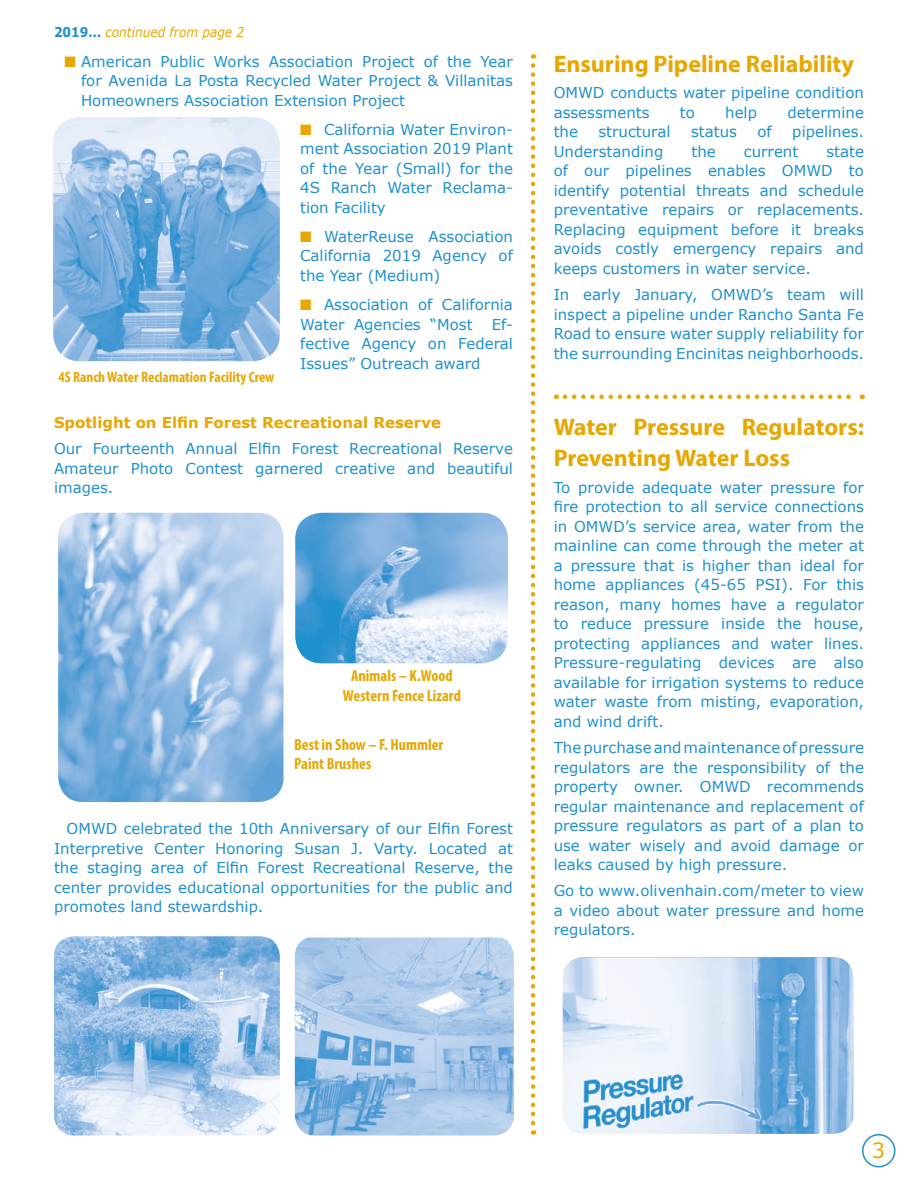
<style>
.page{position:relative;width:918px;height:1188px;background:#fff}
.page>*{position:absolute;margin:0;border:0;box-sizing:border-box;transform-origin:0 0}
.t1{font:700 24px/31.5px "Myriad Pro";color:#e7a700}
.t2{font:21px "Verdana";color:#e7a700}
.t3{font:700 condensed 16.2px/19.4px "Myriad Pro";color:#e7a700;text-align:center}
.t4{font:15px/19.5px "Verdana";color:#1e90ce;text-align:justify}
.t5{font:700 15px "Verdana";color:#e7a700}
.t6{font:700 condensed 15px "Myriad Pro";color:#e7a700}
.t7{font:italic 13.5px "Verdana";color:#e7a700;scale:.9 1}
.s1{font-weight:700;font-style:normal;color:#1e90ce}
.s2{color:#e7a700}
</style>
<div class="page">
<div style="left:862px;top:1134px;width:33px;height:33px;border:2px solid #1e90ce;border-radius:50%"></div>
<svg style="left:531px;top:65px;width:4px;height:1070px"></svg>
<img style="left:53px;top:117px;width:227px;height:244px">
<img style="left:58px;top:513px;width:226px;height:289px">
<img style="left:295px;top:513px;width:213px;height:150px">
<svg style="left:565px;top:395px;width:298px;height:4px"></svg>
<img style="left:563px;top:957px;width:291px;height:177px">
<img style="left:54px;top:936px;width:226px;height:200px">
<img style="left:295px;top:938px;width:219px;height:198px">
<p class="t7" style="left:54px;top:24px;width:213px"><span class="s1">2019…</span> continued from page 2</p>
<p class="t4" style="left:81px;top:51px;width:434px;text-indent:-16px"><span class="s2">■</span> American Public Works Association Project of the Year for Avenida La Posta Recycled Water Project &amp; Villanitas Homeowners Association Extension Project</p>
<p class="t4" style="left:300px;top:119px;width:214px"><span class="s2">■</span> California Water Environ&shy;ment Association 2019 Plant of the Year (Small) for the 4S Ranch Water Reclama&shy;tion Facility</p>
<p class="t4" style="left:300px;top:227px;width:214px"><span class="s2">■</span> WaterReuse Association California 2019 Agency of the Year (Medium)</p>
<p class="t4" style="left:300px;top:295px;width:214px"><span class="s2">■</span> Association of California<br>Water Agencies “Most</p>
<p class="t4" style="left:300px;top:314px;width:214px;text-indent:192px">Ef&shy;fective Agency on Federal Issues” Outreach award</p>
<p class="t6" style="left:58px;top:367px;width:218px">4S Ranch Water Reclamation Facility Crew</p>
<p class="t5" style="left:54px;top:412px;width:389px">Spotlight on Elfin Forest Recreational Reserve</p>
<p class="t4" style="left:54px;top:439px;width:461px">Our Fourteenth Annual Elfin Forest Recreational Reserve Amateur Photo Contest garnered creative and beautiful images.</p>
<p class="t3" style="left:343px;top:666px;width:119px">Animals – K.Wood<br>Western Fence Lizard</p>
<p class="t3" style="left:294px;top:734px;width:151px;text-align:left">Best in Show – F. Hummler<br>Paint Brushes</p>
<p class="t4" style="left:54px;top:819px;width:461px;text-indent:13px">OMWD celebrated the 10th Anniversary of our Elfin Forest Interpretive Center Honoring Susan J. Varty. Located at the staging area of Elfin Forest Recreational Reserve, the center provides educational opportunities for the public and promotes land stewardship.</p>
<h1 class="t1" style="left:554px;top:47px;width:302px">Ensuring Pipeline Reliability</h1>
<p class="t4" style="left:554px;top:83px;width:312px">OMWD conducts water pipeline condition assessments</p>
<p class="t4" style="left:680px;top:102px;width:17px">to</p>
<p class="t4" style="left:725px;top:102px;width:33px">help</p>
<p class="t4" style="left:787px;top:102px;width:78px">determine</p>
<p class="t4" style="left:554px;top:122px;width:26px">the</p>
<p class="t4" style="left:598px;top:122px;width:74px">structural</p>
<p class="t4" style="left:691px;top:122px;width:47px">status</p>
<p class="t4" style="left:757px;top:122px;width:16px">of</p>
<p class="t4" style="left:792px;top:122px;width:73px">pipelines.</p>
<p class="t4" style="left:554px;top:141px;width:111px">Understanding</p>
<p class="t4" style="left:691px;top:141px;width:26px">the</p>
<p class="t4" style="left:744px;top:141px;width:56px">current</p>
<p class="t4" style="left:554px;top:141px;width:312px;text-indent:273px">state of our pipelines enables OMWD to identify potential threats and schedule preventative repairs or replacements.<br>Replacing equipment before it breaks avoids costly emergency repairs and keeps customers in water service.</p>
<p class="t4" style="left:554px;top:285px;width:312px">In early January, OMWD’s team will inspect a pipeline under Rancho Santa Fe Road to ensure water supply reliability for the surrounding Encinitas neighborhoods.</p>
<h1 class="t1" style="left:554px;top:410px;width:312px">Water Pressure Regulators:<br>Preventing Water Loss</h1>
<p class="t4" style="left:554px;top:477px;width:312px">To provide adequate water pressure for fire protection to all service connections in OMWD’s service area, water from the mainline can come through the meter at a pressure that is higher than ideal for home appliances (45-65 PSI). For this reason, many homes have a regulator to reduce pressure inside the house, protecting appliances and water lines.<br>Pressure-regulating devices are also available for irrigation systems to reduce water waste from misting, evaporation, and wind drift.</p>
<p class="t4" style="left:554px;top:738px;width:312px">The purchase and maintenance of pressure regulators are the responsibility of the property owner. OMWD recommends regular maintenance and replacement of pressure regulators as part of a plan to use water wisely and avoid damage or leaks caused by high pressure.</p>
<p class="t4" style="left:554px;top:881px;width:312px">Go to www.olivenhain.com/meter to view a video about water pressure and home regulators.</p>
<h2 class="t2" style="left:872px;top:1136px;width:15px">3</h2>
</div>
